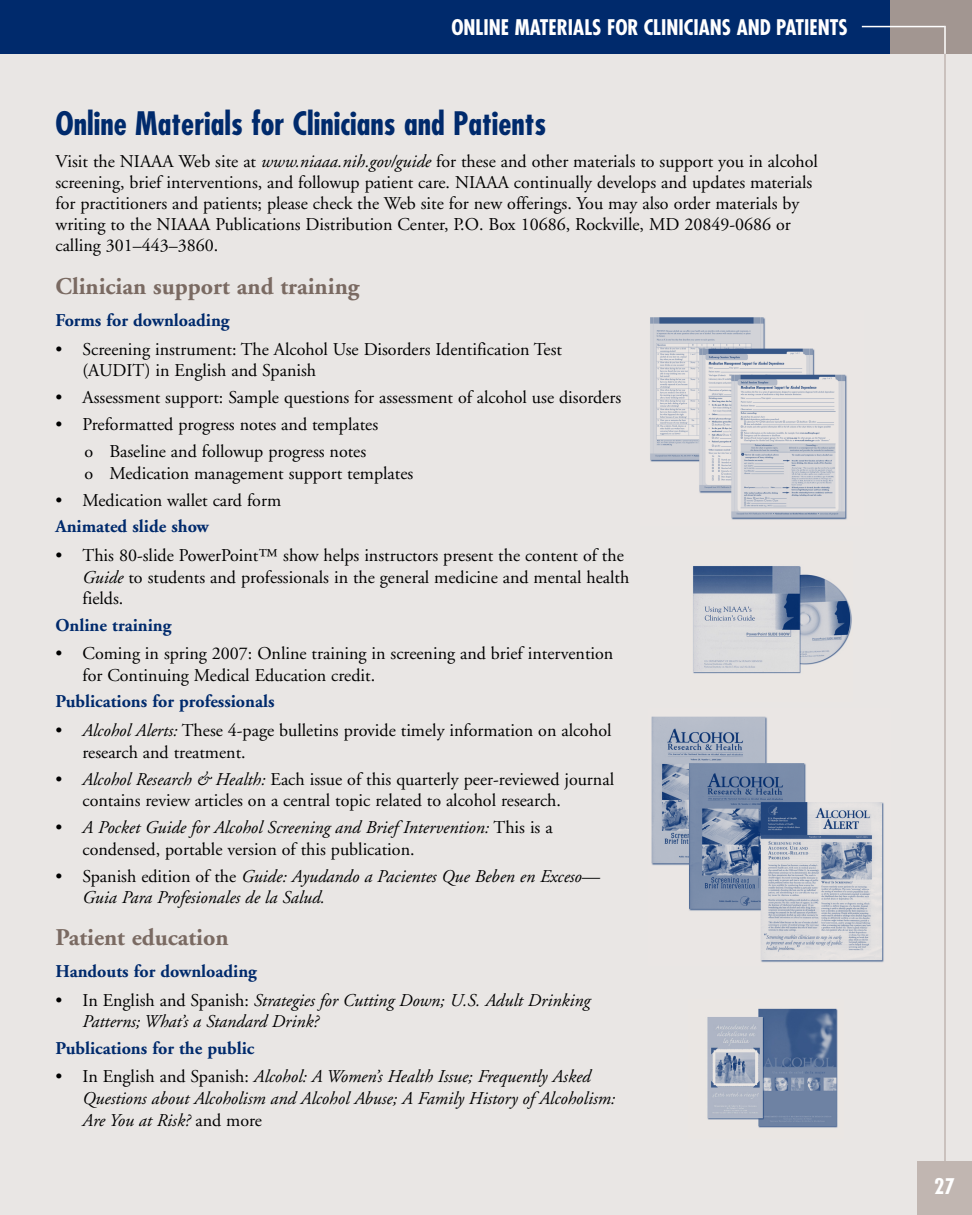
<style>
.page{position:relative;width:972px;height:1215px;background:#fff}
.page>*{position:absolute;margin:0;border:0;box-sizing:border-box;transform-origin:0 0}
.t1{font:700 condensed 31.5px "Futura";color:#002a6c}
.t2{font:700 24px "Adobe Garamond";color:#7a6a62}
.t3{font:700 condensed 21px "Futura";color:#fff}
.t4{font:18px/21.6px "Adobe Garamond";color:#000}
.t5{font:italic 18px/21.6px "Adobe Garamond";color:#000}
.t6{font:700 18px "Adobe Garamond";color:#002a6c}
.s1{font-style:italic}
.s2{font-style:normal}
</style>
<div class="page">
<div style="left:0;top:0;width:7px;height:1215px;background:#e9e6e4"></div>
<div style="left:1px;top:0;width:971px;height:1215px;background:#e9e6e4"></div>
<hr style="left:944px;top:54px;width:2px;height:1107px;background:#c1b6b1">
<div style="left:0;top:0;width:891px;height:54px;background:#002a6c"></div>
<div style="left:891px;top:0;width:81px;height:54px;background:#a29691"></div>
<hr style="left:862px;top:26px;width:83px;height:1px;background:#fff">
<hr style="left:944px;top:26px;width:2px;height:28px;background:#fff">
<img style="left:707px;top:1008px;width:131px;height:120px">
<img style="left:693px;top:566px;width:159px;height:108px">
<img style="left:651px;top:716px;width:233px;height:246px">
<img style="left:650px;top:317px;width:197px;height:203px">
<div style="left:918px;top:1161px;width:54px;height:54px;background:#c1b6b1"></div>
<h1 class="t3" style="left:451px;top:18px;width:398px">ONLINE MATERIALS FOR CLINICIANS AND PATIENTS</h1>
<h1 class="t1" style="left:56px;top:109px;width:492px">Online Materials for Clinicians and Patients</h1>
<p class="t4" style="left:56px;top:152px;width:764px;line-height:21px">Visit the NIAAA Web site at <span class="s1">www.niaaa.nih.gov/guide</span> for these and other materials to support you in alcohol screening, brief interventions, and followup patient care. NIAAA continually develops and updates materials for practitioners and patients; please check the Web site for new offerings. You may also order materials by writing to the NIAAA Publications Distribution Center, P.O. Box 10686, Rockville, MD 20849-0686 or calling 301–443–3860.</p>
<h2 class="t2" style="left:56px;top:277px;width:305px">Clinician support and training</h2>
<p class="t6" style="left:56px;top:313px;width:176px">Forms for downloading</p>
<p class="t4" style="left:82px;top:340px;width:481px;text-indent:-27px">• Screening instrument: The Alcohol Use Disorders Identification Test (AUDIT) in English and Spanish</p>
<p class="t4" style="left:56px;top:389px;width:567px">• Assessment support: Sample questions for assessment of alcohol use disorders</p>
<p class="t4" style="left:56px;top:416px;width:324px">• Preformatted progress notes and templates</p>
<p class="t4" style="left:85px;top:443px;width:283px">o Baseline and followup progress notes</p>
<p class="t4" style="left:85px;top:464px;width:330px">o Medication management support templates</p>
<p class="t4" style="left:56px;top:491px;width:227px">• Medication wallet card form</p>
<p class="t6" style="left:56px;top:520px;width:155px">Animated slide show</p>
<p class="t4" style="left:82px;top:546px;width:548px;text-indent:-27px">• This 80-slide PowerPoint™ show helps instructors present the content of the<br><span class="s1">Guide</span> to students and professionals in the general medicine and mental health fields.</p>
<p class="t6" style="left:56px;top:618px;width:117px">Online training</p>
<p class="t4" style="left:82px;top:644px;width:532px;text-indent:-27px">• Coming in spring 2007: Online training in screening and brief intervention for Continuing Medical Education credit.</p>
<p class="t6" style="left:56px;top:694px;width:221px">Publications for professionals</p>
<p class="t4" style="left:82px;top:721px;width:531px;text-indent:-27px">• <span class="s1">Alcohol Alerts:</span> These 4-page bulletins provide timely information on alcohol research and treatment.</p>
<p class="t4" style="left:82px;top:770px;width:533px;text-indent:-27px">• <span class="s1">Alcohol Research &amp; Health:</span> Each issue of this quarterly peer-reviewed journal contains review articles on a central topic related to alcohol research.</p>
<p class="t5" style="left:82px;top:818px;width:472px;text-indent:-27px"><span class="s2">•</span> A Pocket Guide for Alcohol Screening and Brief Intervention: <span class="s2">This is a condensed, portable version of this publication.</span></p>
<p class="t5" style="left:82px;top:867px;width:519px;text-indent:-27px"><span class="s2">• Spanish edition of the</span> Guide: Ayudando a Pacientes Que Beben en Exceso—<br>Guia Para Profesionales de la Salud.</p>
<h2 class="t2" style="left:56px;top:928px;width:175px">Patient education</h2>
<p class="t6" style="left:56px;top:964px;width:203px">Handouts for downloading</p>
<p class="t5" style="left:82px;top:991px;width:509px;text-indent:-27px"><span class="s2">• In English and Spanish:</span> Strategies for Cutting Down; U.S. Adult Drinking<br>Patterns; What’s a Standard Drink?</p>
<p class="t6" style="left:56px;top:1041px;width:200px">Publications for the public</p>
<p class="t5" style="left:82px;top:1068px;width:534px;text-indent:-27px"><span class="s2">• In English and Spanish:</span> Alcohol: A Women’s Health Issue; Frequently Asked<br>Questions about Alcoholism and Alcohol Abuse; A Family History of Alcoholism:<br>Are You at Risk? <span class="s2">and more</span></p>
<p class="t3" style="left:934px;top:1177px;width:22px">27</p>
</div>
